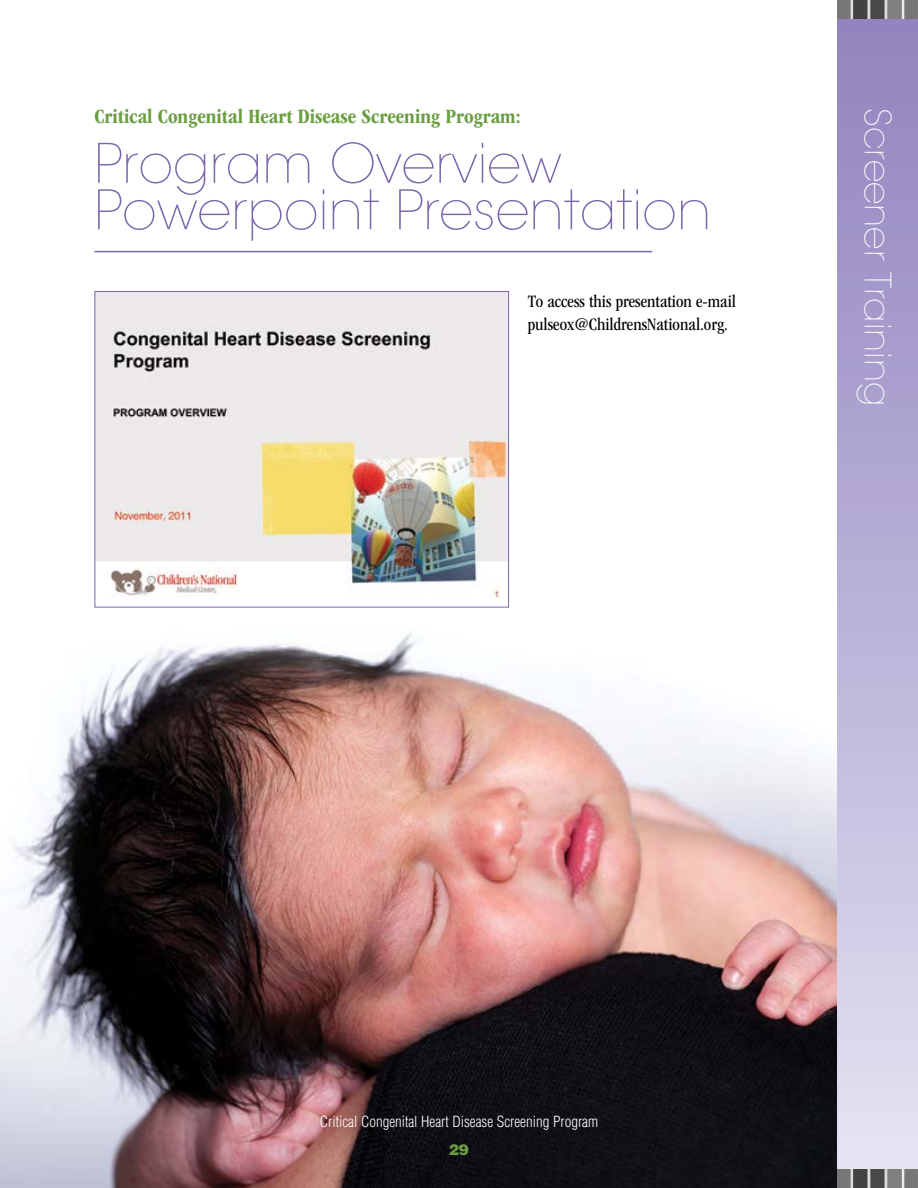
<style>
.page{position:relative;width:918px;height:1188px;background:#fff}
.page>*{position:absolute;margin:0;border:0;box-sizing:border-box;transform-origin:0 0}
.t1{font:200 54px/46.5px "ITC Avant Garde Std";color:#7c66ad}
.t2{font:200 36px "ITC Avant Garde Std";color:#fff}
.t3{font:700 condensed 21px "ITC Garamond Std";color:#6a9e41}
.t4{font:condensed 18px/22.5px "ITC Garamond Std";color:#000}
.t5{font:300 condensed 15px "Helvetica LT Std";color:#fff}
.t6{font:900 15px "Helvetica LT Std";color:#6a9e41}
</style>
<div class="page">
<img style="left:0;top:581px;width:837px;height:607px">
<div style="left:837px;top:0;width:81px;height:1188px;background:linear-gradient(to bottom,#8e80bd,#e6e4f3)"></div>
<img style="left:837px;top:0;width:81px;height:19px">
<img style="left:837px;top:1169px;width:81px;height:19px">
<img style="left:96px;top:293px;width:411px;height:309px">
<div style="left:94px;top:291px;width:415px;height:317px;border:1px solid #7c66ad"></div>
<hr style="left:94px;top:251px;width:558px;height:1px;background:#7c66ad">
<p class="t3" style="left:94px;top:104px;width:428px">Critical Congenital Heart Disease Screening Program:</p>
<h1 class="t1" style="left:94px;top:141px;width:618px">Program Overview<br>Powerpoint Presentation</h1>
<p class="t4" style="left:528px;top:290px;width:210px">To access this presentation e-mail pulseox@ChildrensNational.org.</p>
<h2 class="t2" style="left:899px;top:108px;width:300px;rotate:90deg">Screener Training</h2>
<p class="t5" style="left:320px;top:1112px;width:280px">Critical Congenital Heart Disease Screening Program</p>
<p class="t6" style="left:449px;top:1140px;width:22px">29</p>
</div>
